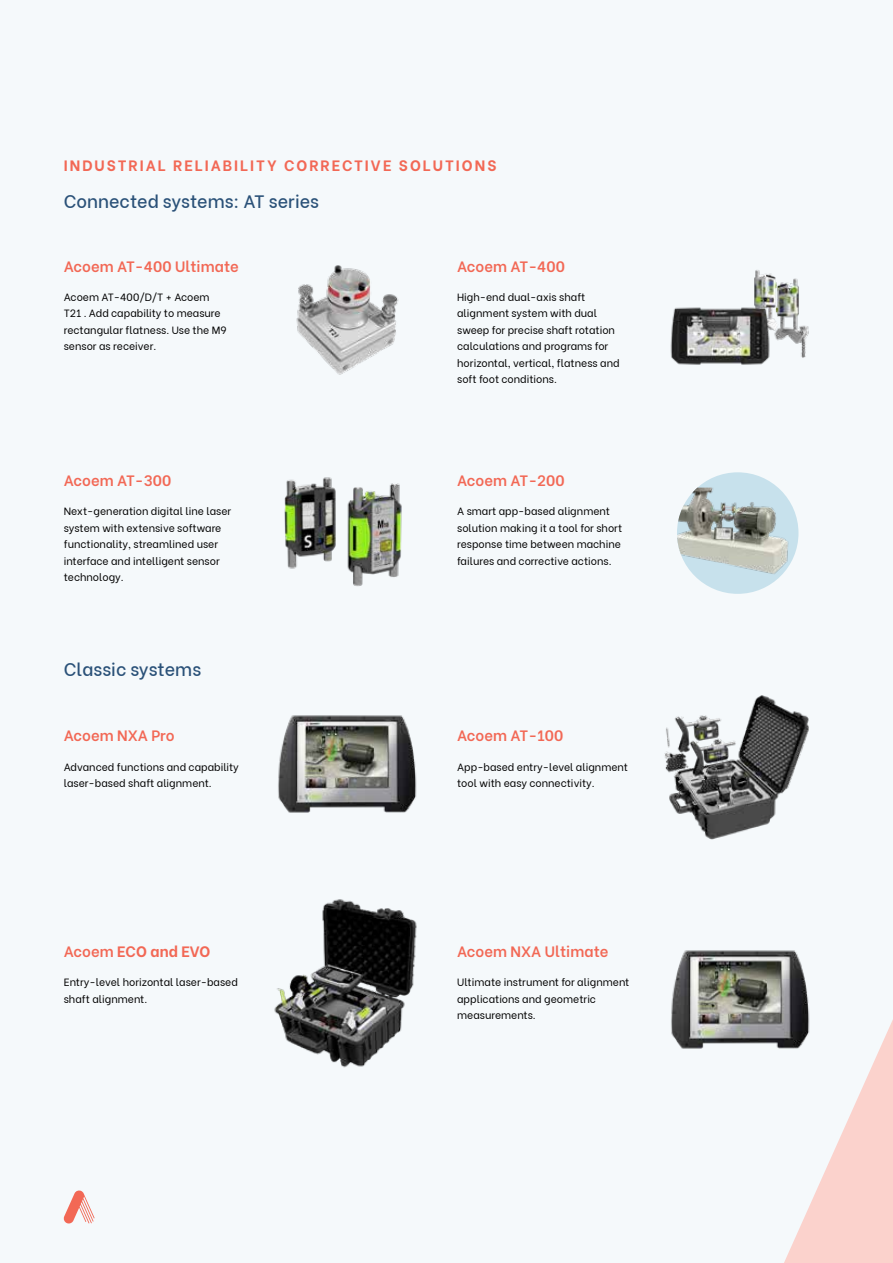
<style>
.page{position:relative;width:893px;height:1263px;background:#f5f9fb}
.page>*{position:absolute;margin:0;border:0;box-sizing:border-box;transform-origin:0 0}
.t1{font:500 18px "Be Vietnam";color:#2a5178}
.t2{font:600 15px "Be Vietnam";color:#f26855}
.t3{font:700 15px "Be Vietnam";letter-spacing:.13em;color:#f26855}
.t4{font:700 15px "Be Vietnam";color:#f26855}
.t5{font:10.5px/16.5px "Be Vietnam";color:#000}
.s1{font-weight:600}
</style>
<div class="page">
<svg style="left:784px;top:1020px;width:109px;height:243px;fill:#fbd2cc"></svg>
<img style="left:278px;top:715px;width:139px;height:98px">
<img style="left:671px;top:950px;width:148px;height:99px">
<img style="left:664px;top:695px;width:145px;height:145px">
<div style="left:677px;top:472px;width:121px;height:122px;background:#c7e1ec;border-radius:50%"></div>
<img style="left:677px;top:488px;width:114px;height:88px">
<svg style="left:63px;top:1190px;width:32px;height:33px"></svg>
<img style="left:284px;top:477px;width:118px;height:110px">
<img style="left:670px;top:270px;width:139px;height:95px">
<img style="left:296px;top:265px;width:103px;height:110px">
<img style="left:274px;top:899px;width:143px;height:169px">
<h2 class="t3" style="left:64px;top:153px;width:434px">INDUSTRIAL RELIABILITY CORRECTIVE SOLUTIONS</h2>
<h1 class="t1" style="left:64px;top:186px;width:257px">Connected systems: AT series</h1>
<h2 class="t2" style="left:64px;top:254px;width:177px">Acoem AT-400 Ultimate</h2>
<p class="t5" style="left:64px;top:288px;width:164px">Acoem AT-400/D/T + Acoem<br>T21 . Add capability to measure rectangular flatness. Use the M9 sensor as receiver.</p>
<h2 class="t2" style="left:64px;top:468px;width:109px">Acoem AT-300</h2>
<p class="t5" style="left:64px;top:502px;width:169px">Next-generation digital line laser system with extensive software functionality, streamlined user interface and intelligent sensor technology.</p>
<h1 class="t1" style="left:64px;top:655px;width:139px">Classic systems</h1>
<h2 class="t2" style="left:64px;top:723px;width:112px">Acoem NXA Pro</h2>
<p class="t5" style="left:64px;top:757px;width:177px">Advanced functions and capability laser-based shaft alignment.</p>
<h2 class="t4" style="left:64px;top:939px;width:148px"><span class="s1">Acoem</span> ECO and EVO</h2>
<p class="t5" style="left:64px;top:973px;width:176px">Entry-level horizontal laser-based shaft alignment.</p>
<h2 class="t2" style="left:457px;top:254px;width:109px">Acoem AT-400</h2>
<p class="t5" style="left:457px;top:288px;width:164px">High-end dual-axis shaft alignment system with dual sweep for precise shaft rotation calculations and programs for horizontal, vertical, flatness and soft foot conditions.</p>
<h2 class="t2" style="left:457px;top:468px;width:109px">Acoem AT-200</h2>
<p class="t5" style="left:457px;top:502px;width:166px">A smart app-based alignment solution making it a tool for short response time between machine failures and corrective actions.</p>
<h2 class="t2" style="left:457px;top:723px;width:108px">Acoem AT-100</h2>
<p class="t5" style="left:457px;top:757px;width:172px">App-based entry-level alignment tool with easy connectivity.</p>
<h2 class="t2" style="left:457px;top:939px;width:153px">Acoem NXA Ultimate</h2>
<p class="t5" style="left:457px;top:973px;width:174px">Ultimate instrument for alignment applications and geometric measurements.</p>
</div>
